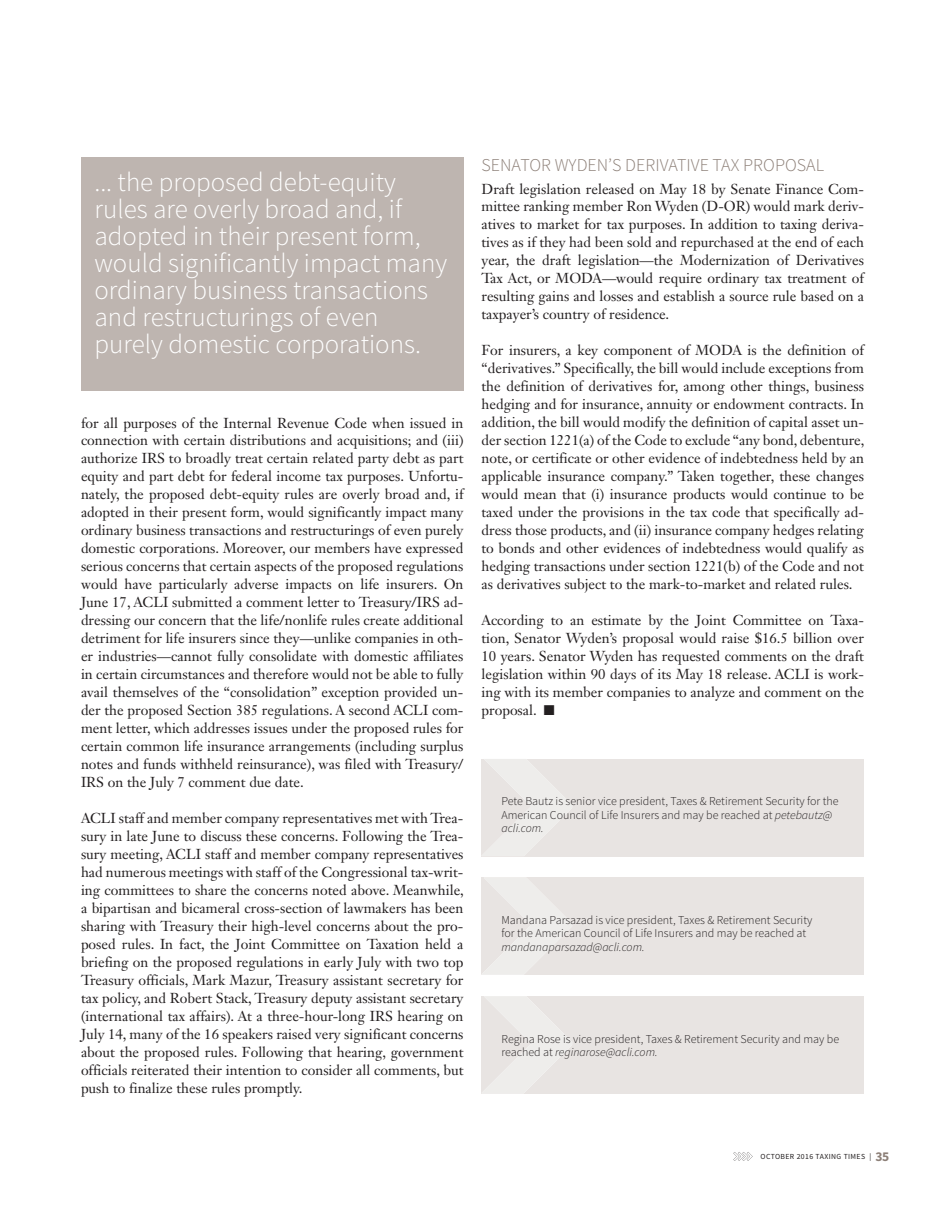
<style>
.page{position:relative;width:945px;height:1215px;background:#fff}
.page>*{position:absolute;margin:0;border:0;box-sizing:border-box;transform-origin:0 0}
.t1{font:300 27px/27px "Source Sans Pro";color:#fff}
.t2{font:300 18px "Source Sans Pro";color:#8c7f77}
.t3{font:14.25px/18px "Janson Text LT Std";color:#231f20;text-align:justify}
.t4{font:300 12px/13.5px "Source Sans Pro";color:#231f20}
.t5{font:italic 300 12px "Source Sans Pro";color:#231f20}
.t6{font:7.8px "Source Sans Pro";letter-spacing:.05em;color:#231f20}
.s1{font-style:italic}
.s2{font-weight:700;font-size:13.5px;color:#8c7f77}
</style>
<div class="page">
<svg style="left:733px;top:1152px;width:20px;height:9px"></svg>
<div style="left:482px;top:759px;width:382px;height:97px;background:#e8e4e2"></div>
<svg style="left:484px;top:759px;width:88px;height:72px"></svg>
<div style="left:482px;top:878px;width:382px;height:97px;background:#e8e4e2"></div>
<svg style="left:482px;top:925px;width:49px;height:50px"></svg>
<div style="left:482px;top:996px;width:382px;height:97px;background:#e8e4e2"></div>
<svg style="left:482px;top:996px;width:90px;height:97px"></svg>
<div style="left:81px;top:158px;width:383px;height:234px;background:#beb5b0"></div>
<h1 class="t1" style="left:94px;top:169px;width:354px">... the proposed debt-equity rules are overly broad and, if adopted in their present form, would significantly impact many ordinary business transactions and restructurings of even purely domestic corporations.</h1>
<p class="t3" style="left:81px;top:413px;width:384px">for all purposes of the Internal Revenue Code when issued in connection with certain distributions and acquisitions; and (iii) authorize IRS to broadly treat certain related party debt as part equity and part debt for federal income tax purposes. Unfortu&shy;nately, the proposed debt-equity rules are overly broad and, if adopted in their present form, would significantly impact many ordinary business transactions and restructurings of even purely domestic corporations. Moreover, our members have expressed serious concerns that certain aspects of the proposed regulations would have particularly adverse impacts on life insurers. On June 17, ACLI submitted a comment letter to Treasury/IRS ad&shy;dressing our concern that the life/nonlife rules create additional detriment for life insurers since they—unlike companies in oth&shy;er industries—cannot fully consolidate with domestic affiliates in certain circumstances and therefore would not be able to fully avail themselves of the “consolidation” exception provided un&shy;der the proposed Section 385 regulations. A second ACLI com&shy;ment letter, which addresses issues under the proposed rules for certain common life insurance arrangements (including surplus notes and funds withheld reinsurance), was filed with Treasury/ IRS on the July 7 comment due date.</p>
<p class="t3" style="left:81px;top:809px;width:384px">ACLI staff and member company representatives met with Trea&shy;sury in late June to discuss these concerns. Following the Trea&shy;sury meeting, ACLI staff and member company representatives had numerous meetings with staff of the Congressional tax-writ&shy;ing committees to share the concerns noted above. Meanwhile, a bipartisan and bicameral cross-section of lawmakers has been sharing with Treasury their high-level concerns about the pro&shy;posed rules. In fact, the Joint Committee on Taxation held a briefing on the proposed regulations in early July with two top Treasury officials, Mark Mazur, Treasury assistant secretary for tax policy, and Robert Stack, Treasury deputy assistant secretary (international tax affairs). At a three-hour-long IRS hearing on July 14, many of the 16 speakers raised very significant concerns about the proposed rules. Following that hearing, government officials reiterated their intention to consider all comments, but push to finalize these rules promptly.</p>
<p class="t2" style="left:482px;top:154px;width:344px">SENATOR WYDEN’S DERIVATIVE TAX PROPOSAL</p>
<p class="t3" style="left:482px;top:179px;width:384px">Draft legislation released on May 18 by Senate Finance Com&shy;mittee ranking member Ron Wyden (D-OR) would mark deriv&shy;atives to market for tax purposes. In addition to taxing deriva&shy;tives as if they had been sold and repurchased at the end of each year, the draft legislation—the Modernization of Derivatives Tax Act, or MODA—would require ordinary tax treatment of resulting gains and losses and establish a source rule based on a taxpayer’s country of residence.</p>
<p class="t3" style="left:482px;top:341px;width:385px">For insurers, a key component of MODA is the definition of “derivatives.” Specifically, the bill would include exceptions from the definition of derivatives for, among other things, business hedging and for insurance, annuity or endowment contracts. In addition, the bill would modify the definition of capital asset un&shy;der section 1221(a) of the Code to exclude “any bond, debenture, note, or certificate or other evidence of indebtedness held by an applicable insurance company.” Taken together, these changes would mean that (i) insurance products would continue to be taxed under the provisions in the tax code that specifically ad&shy;dress those products, and (ii) insurance company hedges relating to bonds and other evidences of indebtedness would qualify as hedging transactions under section 1221(b) of the Code and not as derivatives subject to the mark-to-market and related rules.</p>
<p class="t3" style="left:482px;top:611px;width:384px">According to an estimate by the Joint Committee on Taxa&shy;tion, Senator Wyden’s proposal would raise $16.5 billion over 10 years. Senator Wyden has requested comments on the draft legislation within 90 days of its May 18 release. ACLI is work&shy;ing with its member companies to analyze and comment on the proposal. ■</p>
<p class="t4" style="left:501px;top:795px;width:339px">Pete Bautz is senior vice president, Taxes &amp; Retirement Security for the<br>American Council of Life Insurers and may be reached at <span class="s1">petebautz@ acli.com.</span></p>
<p class="t4" style="left:501px;top:913px;width:312px">Mandana Parsazad is vice president, Taxes &amp; Retirement Security for the American Council of Life Insurers and may be reached at</p>
<p class="t5" style="left:501px;top:940px;width:145px">mandanaparsazad@acli.com.</p>
<p class="t4" style="left:501px;top:1032px;width:339px">Regina Rose is vice president, Taxes &amp; Retirement Security and may be reached at <span class="s1">reginarose@acli.com.</span></p>
<p class="t6" style="left:760px;top:1152px;width:130px">OCTOBER 2016 TAXING TIMES | <span class="s2">35</span></p>
</div>
